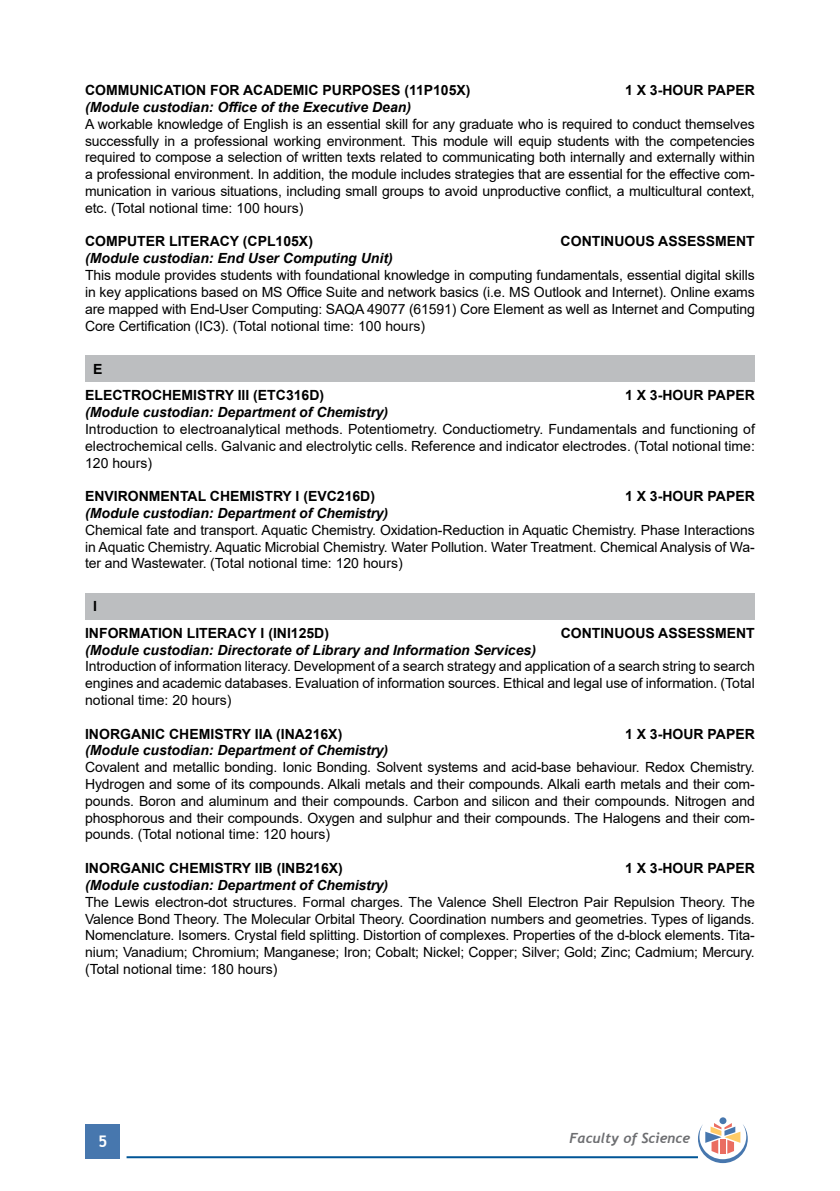
<style>
.page{position:relative;width:840px;height:1191px;background:#fff}
.page>*{position:absolute;margin:0;border:0;box-sizing:border-box;transform-origin:0 0}
.t1{font:700 16px "Trebuchet MS";color:#fff}
.t2{font:14px/16.8px "Arial";color:#000;text-align:justify}
.t3{font:700 14px/26.8px "Arial";color:#000}
.t4{font:italic 700 14px "Arial";color:#000}
.t5{font:italic 700 14px "Trebuchet";color:#6d6e71}
</style>
<div class="page">
<div style="left:86px;top:1124px;width:34px;height:34px;background:#4777ae"></div>
<hr style="left:126px;top:1156px;width:571px;height:2px;background:#005596">
<div style="left:719px;top:1117px;width:7px;height:7px;background:#4777ae;border-radius:50%"></div>
<svg style="left:697px;top:1123px;width:50px;height:40px"></svg>
<div style="left:85px;top:355px;width:669px;height:26px;background:#bcbec0"></div>
<div style="left:85px;top:593px;width:669px;height:26px;background:#bcbec0"></div>
<p class="t3" style="left:85px;top:77px;width:387px">COMMUNICATION FOR ACADEMIC PURPOSES (11P105X)</p>
<p class="t3" style="left:624px;top:77px;width:131px">1 X 3-HOUR PAPER</p>
<p class="t4" style="left:85px;top:98px;width:327px">(Module custodian: Office of the Executive Dean)</p>
<p class="t2" style="left:85px;top:115px;width:671px">A workable knowledge of English is an essential skill for any graduate who is required to conduct themselves successfully in a professional working environment. This module will equip students with the competencies required to compose a selection of written texts related to communicating both internally and externally within a professional environment. In addition, the module includes strategies that are essential for the effective com&shy;munication in various situations, including small groups to avoid unproductive conflict, a multicultural context, etc. (Total notional time: 100 hours)</p>
<p class="t3" style="left:85px;top:228px;width:229px">COMPUTER LITERACY (CPL105X)</p>
<p class="t3" style="left:560px;top:228px;width:195px">CONTINUOUS ASSESSMENT</p>
<p class="t4" style="left:85px;top:249px;width:309px">(Module custodian: End User Computing Unit)</p>
<p class="t2" style="left:85px;top:267px;width:671px">This module provides students with foundational knowledge in computing fundamentals, essential digital skills in key applications based on MS Office Suite and network basics (i.e. MS Outlook and Internet). Online exams are mapped with End-User Computing: SAQA 49077 (61591) Core Element as well as Internet and Computing Core Certification (IC3). (Total notional time: 100 hours)</p>
<p class="t3" style="left:85px;top:355px;width:240px;text-indent:8px">E<br>ELECTROCHEMISTRY III (ETC316D)</p>
<p class="t3" style="left:624px;top:382px;width:131px">1 X 3-HOUR PAPER</p>
<p class="t4" style="left:85px;top:403px;width:304px">(Module custodian: Department of Chemistry)</p>
<p class="t2" style="left:85px;top:420px;width:671px">Introduction to electroanalytical methods. Potentiometry. Conductiometry. Fundamentals and functioning of electrochemical cells. Galvanic and electrolytic cells. Reference and indicator electrodes. (Total notional time:<br>120 hours)</p>
<p class="t3" style="left:85px;top:483px;width:291px">ENVIRONMENTAL CHEMISTRY I (EVC216D)</p>
<p class="t3" style="left:624px;top:483px;width:131px">1 X 3-HOUR PAPER</p>
<p class="t4" style="left:85px;top:504px;width:304px">(Module custodian: Department of Chemistry)</p>
<p class="t2" style="left:85px;top:521px;width:671px">Chemical fate and transport. Aquatic Chemistry. Oxidation-Reduction in Aquatic Chemistry. Phase Interactions in Aquatic Chemistry. Aquatic Microbial Chemistry. Water Pollution. Water Treatment. Chemical Analysis of Wa&shy;ter and Wastewater. (Total notional time: 120 hours)</p>
<p class="t3" style="left:85px;top:593px;width:245px;text-indent:8px">I<br>INFORMATION LITERACY I (INI125D)</p>
<p class="t3" style="left:560px;top:620px;width:195px">CONTINUOUS ASSESSMENT</p>
<p class="t4" style="left:85px;top:641px;width:452px">(Module custodian: Directorate of Library and Information Services)</p>
<p class="t2" style="left:85px;top:658px;width:671px">Introduction of information literacy. Development of a search strategy and application of a search string to search engines and academic databases. Evaluation of information sources. Ethical and legal use of information. (Total notional time: 20 hours)</p>
<p class="t3" style="left:85px;top:720px;width:258px">INORGANIC CHEMISTRY IIA (INA216X)</p>
<p class="t3" style="left:624px;top:720px;width:131px">1 X 3-HOUR PAPER</p>
<p class="t4" style="left:85px;top:741px;width:304px">(Module custodian: Department of Chemistry)</p>
<p class="t2" style="left:85px;top:759px;width:670px">Covalent and metallic bonding. Ionic Bonding. Solvent systems and acid-base behaviour. Redox Chemistry.<br>Hydrogen and some of its compounds. Alkali metals and their compounds. Alkali earth metals and their com&shy;pounds. Boron and aluminum and their compounds. Carbon and silicon and their compounds. Nitrogen and phosphorous and their compounds. Oxygen and sulphur and their compounds. The Halogens and their com&shy;pounds. (Total notional time: 120 hours)</p>
<p class="t3" style="left:85px;top:855px;width:259px">INORGANIC CHEMISTRY IIB (INB216X)</p>
<p class="t3" style="left:624px;top:855px;width:131px">1 X 3-HOUR PAPER</p>
<p class="t4" style="left:85px;top:875px;width:304px">(Module custodian: Department of Chemistry)</p>
<p class="t2" style="left:85px;top:893px;width:671px">The Lewis electron-dot structures. Formal charges. The Valence Shell Electron Pair Repulsion Theory. The Valence Bond Theory. The Molecular Orbital Theory. Coordination numbers and geometries. Types of ligands.<br>Nomenclature. Isomers. Crystal field splitting. Distortion of complexes. Properties of the d-block elements. Tita&shy;nium; Vanadium; Chromium; Manganese; Iron; Cobalt; Nickel; Copper; Silver; Gold; Zinc; Cadmium; Mercury. (Total notional time: 180 hours)</p>
<p class="t1" style="left:98px;top:1131px;width:11px">5</p>
<p class="t5" style="left:569px;top:1129px;width:122px">Faculty of Science</p>
</div>
